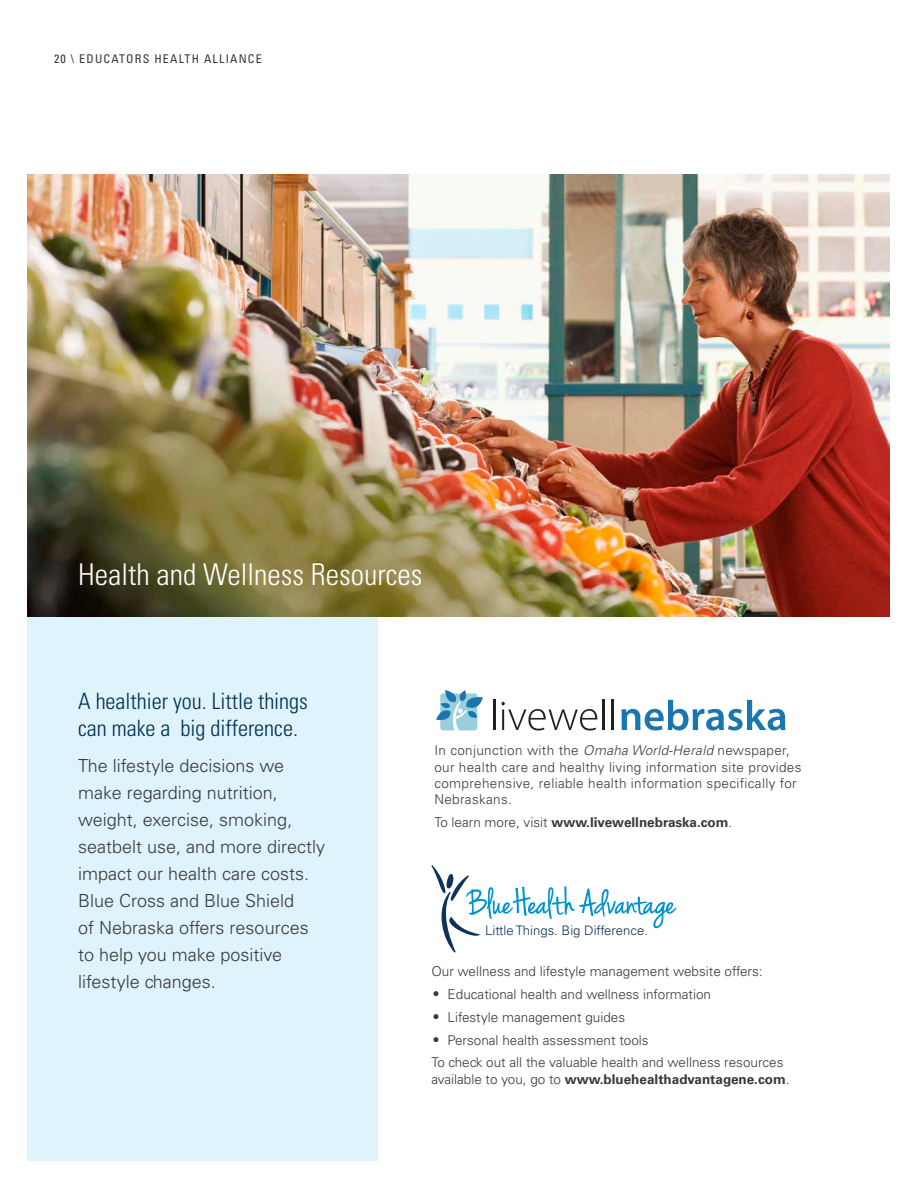
<style>
.page{position:relative;width:918px;height:1188px;background:#fff}
.page>*{position:absolute;margin:0;border:0;box-sizing:border-box;transform-origin:0 0}
.Heading{font:300 condensed 30px "Univers LT Std";color:#fff}
.Subheading{font:300 condensed 22.5px/27px "Univers LT Std";color:#002e54}
.Body{font:300 18px/27px "Univers LT Std";color:#383839}
.Body-2{font:300 13.5px/16.2px "Univers LT Std";color:#383839}
.Body-3{font:300 13.5px/16.2px "Univers LT Std";letter-spacing:.025em;color:#383839}
.Body-4{font:700 13.5px "Univers LT Std";color:#383839}
.t1{font:300 13.05px "Univers LT Std";color:#0f3358}
.t2{font:condensed 12px "Univers LT Std";letter-spacing:.1em;color:#383839}
.s1{font-style:italic}
.s2{font-weight:300}
.s3{font-family:"Dingthings Normal";font-weight:400}
.s4{font-weight:700}
</style>
<div class="page">
<div style="left:27px;top:616px;width:351px;height:545px;background:#def3fc"></div>
<img style="left:27px;top:174px;width:863px;height:442px">
<svg style="left:436px;top:690px;width:47px;height:41px"></svg>
<hr style="left:493px;top:700px;width:2px;height:30px;background:#231f20">
<svg style="left:501px;top:702px;width:96px;height:29px"></svg>
<hr style="left:603px;top:700px;width:2px;height:30px;background:#231f20">
<hr style="left:612px;top:700px;width:2px;height:30px;background:#231f20">
<svg style="left:621px;top:700px;width:164px;height:31px"></svg>
<svg style="left:431px;top:865px;width:245px;height:88px"></svg>
<p class="t2" style="left:54px;top:51px;width:209px">20 \ EDUCATORS HEALTH ALLIANCE</p>
<p class="Heading" style="left:78px;top:557px;width:346px">Health and Wellness Resources</p>
<p class="Subheading" style="left:78px;top:688px;width:231px">A healthier you. Little things can make a big difference.</p>
<p class="Body" style="left:78px;top:752px;width:249px">The lifestyle decisions we make regarding nutrition, weight, exercise, smoking, seatbelt use, and more directly impact our health care costs.<br>Blue Cross and Blue Shield<br>of Nebraska offers resources to help you make positive lifestyle changes.</p>
<p class="Body-3" style="left:434px;top:743px;width:369px">In conjunction with the <span class="s1">Omaha World-Herald</span> newspaper, our health care and healthy living information site provides comprehensive, reliable health information specifically for Nebraskans.</p>
<p class="Body-4" style="left:434px;top:814px;width:299px"><span class="s2">To learn more, visit</span> www.livewellnebraska.com<span class="s2">.</span></p>
<p class="t1" style="left:485px;top:923px;width:164px">Little Things. Big Difference.</p>
<p class="Body-2" style="left:431px;top:963px;width:333px">Our wellness and lifestyle management website offers:</p>
<p class="Body-2" style="left:431px;top:986px;width:281px"><span class="s3">C</span> Educational health and wellness information</p>
<p class="Body-2" style="left:431px;top:1009px;width:195px"><span class="s3">C</span> Lifestyle management guides</p>
<p class="Body-2" style="left:431px;top:1032px;width:219px"><span class="s3">C</span> Personal health assessment tools</p>
<p class="Body-2" style="left:431px;top:1055px;width:360px">To check out all the valuable health and wellness resources available to you, go to <span class="s4">www.bluehealthadvantagene.com</span>.</p>
</div>
